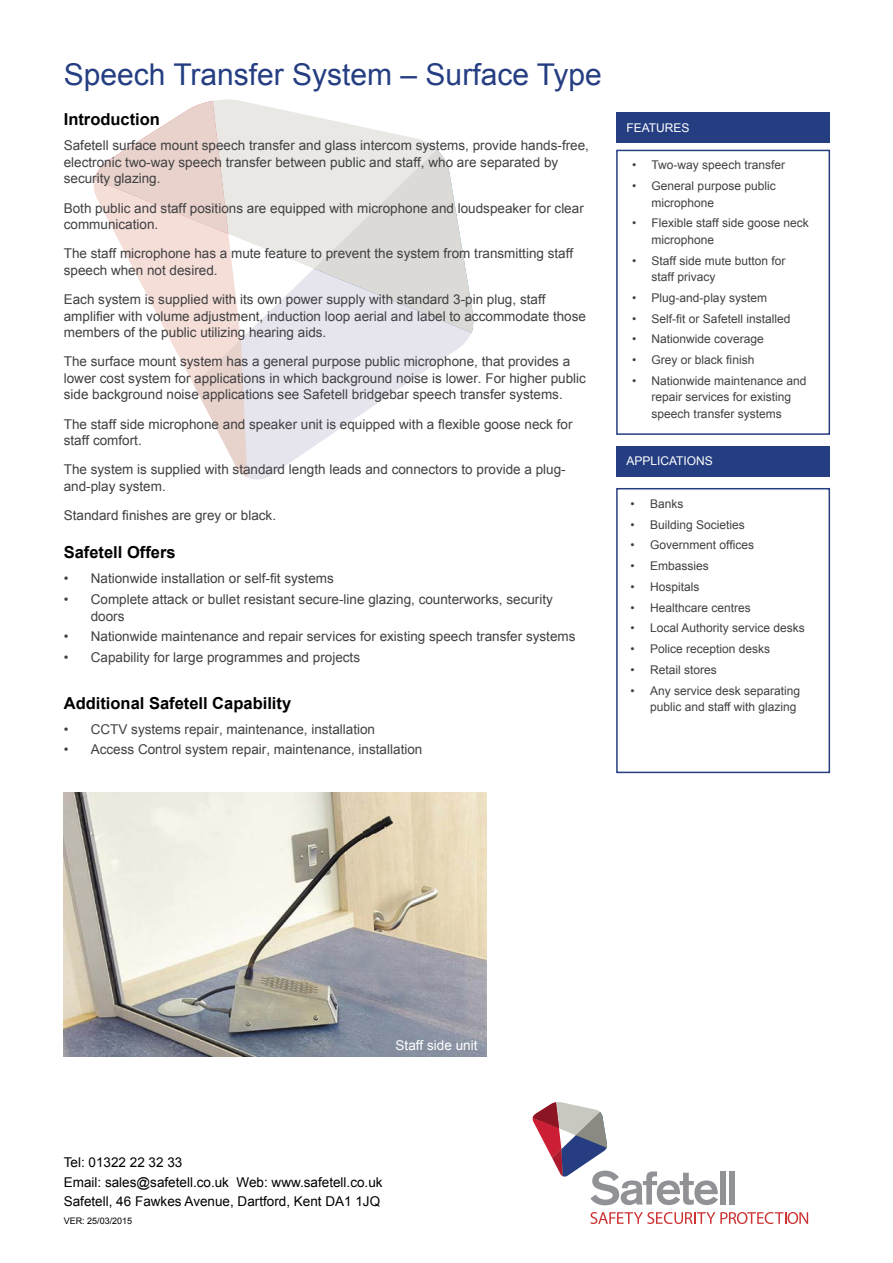
<style>
.page{position:relative;width:893px;height:1263px;background:#fff}
.page>*{position:absolute;margin:0;border:0;box-sizing:border-box;transform-origin:0 0}
.t1{font:30px "Arial";color:#253e82}
.t2{font:700 16.5px "Arial";color:#000}
.t3{font:13.5px/16.5px "Arial";color:#414042}
.t4{font:13.5px/19.5px "Arial";color:#000}
.t5{font:13.5px "Arial";color:#fff}
.t6{font:12px/16.5px "Arial";color:#414042}
.t7{font:12px "Arial";color:#fff}
.t8{font:9px "Arial";color:#000}
</style>
<div class="page">
<div style="left:720px;top:1171px;width:6px;height:33px;background:#909296"></div>
<div style="left:729px;top:1171px;width:6px;height:33px;background:#909296"></div>
<svg style="left:533px;top:1102px;width:185px;height:103px"></svg>
<svg style="left:590px;top:1212px;width:218px;height:12px"></svg>
<svg style="left:214px;top:99px;width:260px;height:227px;fill:#e9e8e5"></svg>
<svg style="left:314px;top:150px;width:159px;height:183px;background:#e4e3e0"></svg>
<svg style="left:247px;top:269px;width:224px;height:211px;fill:#e6e5ee"></svg>
<svg style="left:94px;top:101px;width:153px;height:376px"></svg>
<img style="left:64px;top:792px;width:423px;height:264px">
<div style="left:616px;top:113px;width:214px;height:30px;background:#253e82"></div>
<div style="left:616px;top:446px;width:214px;height:30px;background:#253e82"></div>
<div style="left:616px;top:150px;width:214px;height:285px;border:2px solid #253e82"></div>
<div style="left:616px;top:488px;width:214px;height:285px;border:2px solid #253e82"></div>
<h1 class="t1" style="left:64px;top:55px;width:540px">Speech Transfer System – Surface Type</h1>
<p class="t2" style="left:64px;top:109px;width:98px">Introduction</p>
<p class="t3" style="left:64px;top:138px;width:527px">Safetell surface mount speech transfer and glass intercom systems, provide hands-free, electronic two-way speech transfer between public and staff, who are separated by security glazing.</p>
<p class="t3" style="left:64px;top:200px;width:522px">Both public and staff positions are equipped with microphone and loudspeaker for clear communication.</p>
<p class="t3" style="left:64px;top:246px;width:511px">The staff microphone has a mute feature to prevent the system from transmitting staff speech when not desired.</p>
<p class="t3" style="left:64px;top:291px;width:524px">Each system is supplied with its own power supply with standard 3-pin plug, staff amplifier with volume adjustment, induction loop aerial and label to accommodate those members of the public utilizing hearing aids.</p>
<p class="t3" style="left:64px;top:354px;width:524px">The surface mount system has a general purpose public microphone, that provides a lower cost system for applications in which background noise is lower. For higher public side background noise applications see Safetell bridgebar speech transfer systems.</p>
<p class="t3" style="left:64px;top:416px;width:510px">The staff side microphone and speaker unit is equipped with a flexible goose neck for staff comfort.</p>
<p class="t3" style="left:64px;top:462px;width:503px">The system is supplied with standard length leads and connectors to provide a plug&shy;and-play system.</p>
<p class="t3" style="left:64px;top:507px;width:214px">Standard finishes are grey or black.</p>
<p class="t2" style="left:64px;top:541px;width:113px">Safetell Offers</p>
<p class="t3" style="left:64px;top:570px;width:272px">• Nationwide installation or self-fit systems</p>
<p class="t3" style="left:91px;top:591px;width:464px;text-indent:-27px">• Complete attack or bullet resistant secure-line glazing, counterworks, security doors</p>
<p class="t3" style="left:64px;top:628px;width:513px">• Nationwide maintenance and repair services for existing speech transfer systems</p>
<p class="t3" style="left:64px;top:649px;width:298px">• Capability for large programmes and projects</p>
<p class="t2" style="left:64px;top:692px;width:229px">Additional Safetell Capability</p>
<p class="t3" style="left:64px;top:721px;width:313px">• CCTV systems repair, maintenance, installation</p>
<p class="t3" style="left:64px;top:741px;width:360px">• Access Control system repair, maintenance, installation</p>
<p class="t7" style="left:626px;top:120px;width:65px">FEATURES</p>
<p class="t6" style="left:632px;top:157px;width:154px">• Two-way speech transfer</p>
<p class="t6" style="left:652px;top:178px;width:126px;text-indent:-20px">• General purpose public microphone</p>
<p class="t6" style="left:652px;top:215px;width:159px;text-indent:-20px">• Flexible staff side goose neck microphone</p>
<p class="t6" style="left:652px;top:252px;width:135px;text-indent:-20px">• Staff side mute button for staff privacy</p>
<p class="t6" style="left:632px;top:290px;width:136px">• Plug-and-play system</p>
<p class="t6" style="left:632px;top:310px;width:160px">• Self-fit or Safetell installed</p>
<p class="t6" style="left:632px;top:331px;width:133px">• Nationwide coverage</p>
<p class="t6" style="left:632px;top:352px;width:124px">• Grey or black finish</p>
<p class="t6" style="left:632px;top:373px;width:176px;text-align:center">• Nationwide maintenance and repair services for existing speech transfer systems</p>
<p class="t7" style="left:626px;top:453px;width:88px">APPLICATIONS</p>
<p class="t6" style="left:630px;top:495px;width:54px">• Banks</p>
<p class="t6" style="left:630px;top:516px;width:116px">• Building Societies</p>
<p class="t6" style="left:630px;top:537px;width:125px">• Government offices</p>
<p class="t6" style="left:630px;top:558px;width:80px">• Embassies</p>
<p class="t6" style="left:630px;top:578px;width:70px">• Hospitals</p>
<p class="t6" style="left:630px;top:599px;width:122px">• Healthcare centres</p>
<p class="t6" style="left:630px;top:620px;width:176px">• Local Authority service desks</p>
<p class="t6" style="left:630px;top:641px;width:141px">• Police reception desks</p>
<p class="t6" style="left:630px;top:661px;width:88px">• Retail stores</p>
<p class="t6" style="left:630px;top:682px;width:171px;text-align:right">• Any service desk separating public and staff with glazing</p>
<p class="t5" style="left:396px;top:1037px;width:83px">Staff side unit</p>
<p class="t4" style="left:64px;top:1153px;width:320px">Tel: 01322 22 32 33<br>Email: sales@safetell.co.uk Web: www.safetell.co.uk<br>Safetell, 46 Fawkes Avenue, Dartford, Kent DA1 1JQ</p>
<p class="t8" style="left:64px;top:1215px;width:70px">VER: 25/03/2015</p>
</div>
